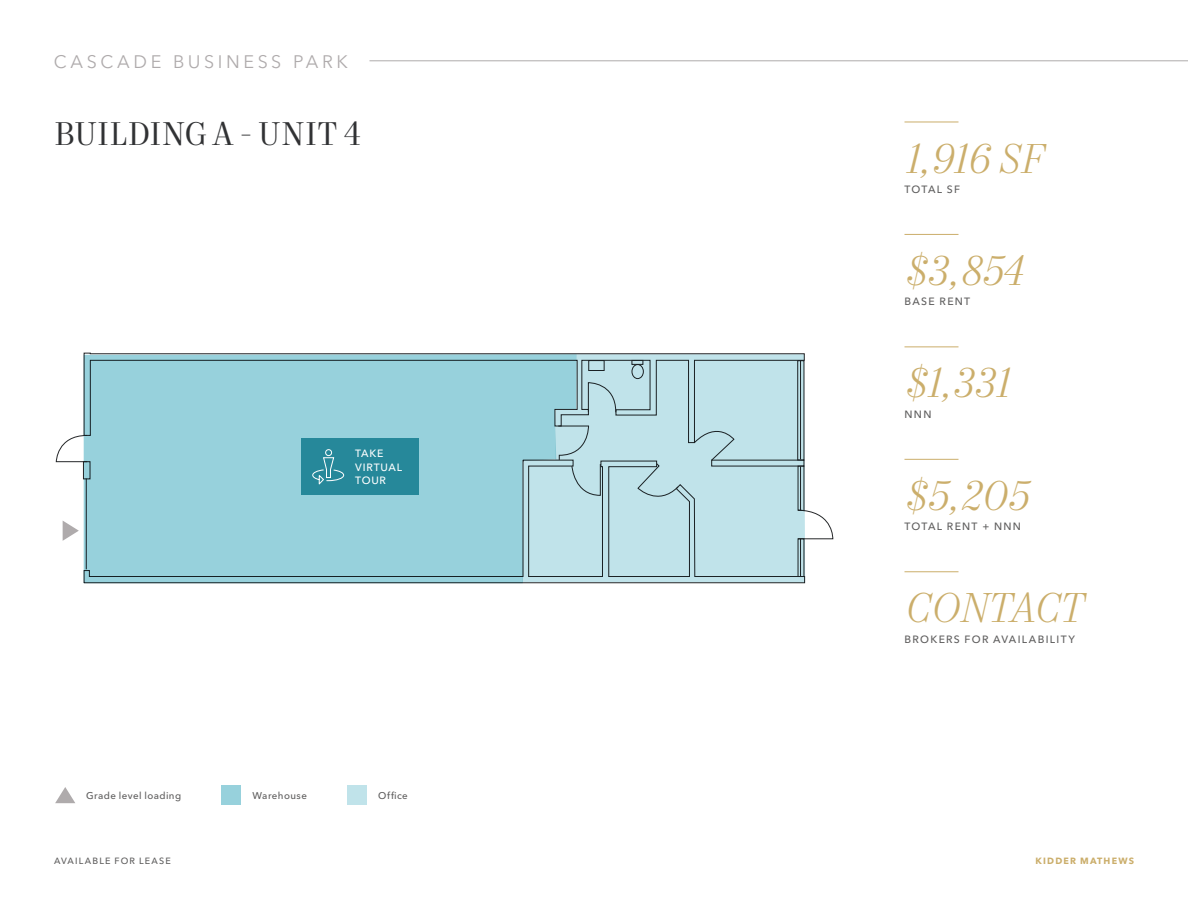
<style>
.page{position:relative;width:1188px;height:918px;background:#fff}
.page>*{position:absolute;margin:0;border:0;box-sizing:border-box;transform-origin:0 0}
.Stat_Italic_-_Gold_2023{font:italic 300 42px "Mort Modern 07";letter-spacing:-.015em;color:#cbae6b}
.Stat_Italic_-_Gold_2023-2{font:italic 300 42px "Mort Modern 07";letter-spacing:-.035em;color:#cbae6b}
.Headline_-_Level_2_-_Charcoal_2023{font:33px "Mort Modern 08";letter-spacing:.005em;color:#313234}
.t1{font:18px "Avenir Next LT Pro";letter-spacing:.2em;color:#afabac}
.Stat_Label_-_Ash_2023{font:500 10.5px "Avenir Next LT Pro";letter-spacing:.125em;color:#5e5d5d}
.Other_Callout_Text_-_White_2023{font:500 10.5px/13.5px "Avenir Next LT Pro";letter-spacing:.075em;color:#fff}
.Notes_-_Ash_2023{font:500 9.75px "Avenir Next LT Pro";letter-spacing:.045em;color:#5e5d5d}
.t2{font:500 9px "Avenir Next LT Pro";letter-spacing:.13em;color:#5e5d5d}
.t3{font:700 9px "Avenir Next LT Pro";letter-spacing:.13em;color:#cbae6b}
</style>
<div class="page">
<svg style="left:56px;top:435px;width:28px;height:27px"></svg>
<svg style="left:805px;top:510px;width:29px;height:29px"></svg>
<hr style="left:904px;top:122px;width:54px;height:1px;background:#cbae6b">
<hr style="left:904px;top:234px;width:54px;height:1px;background:#cbae6b">
<hr style="left:904px;top:346px;width:54px;height:1px;background:#cbae6b">
<hr style="left:904px;top:459px;width:54px;height:1px;background:#cbae6b">
<hr style="left:904px;top:571px;width:54px;height:1px;background:#cbae6b">
<svg style="left:55px;top:787px;width:20px;height:16px"></svg>
<svg style="left:63px;top:521px;width:16px;height:20px"></svg>
<div style="left:222px;top:786px;width:19px;height:19px;background:#97d1dc"></div>
<div style="left:347px;top:786px;width:19px;height:19px;background:#c0e3ea"></div>
<svg style="left:577px;top:354px;width:228px;height:229px;background:#b7d8df"></svg>
<svg style="left:84px;top:354px;width:493px;height:229px;background:#97ced9"></svg>
<div style="left:301px;top:438px;width:117px;height:57px;background:#26889a"></div>
<svg style="left:312px;top:449px;width:32px;height:35px"></svg>
<hr style="left:369px;top:61px;width:819px;height:1px;background:#afabac">
<h3 class="t1" style="left:54px;top:51px;width:296px">CASCADE BUSINESS PARK</h3>
<p class="Headline_-_Level_2_-_Charcoal_2023" style="left:54px;top:114px;width:309px">BUILDING A - UNIT 4</p>
<p class="Other_Callout_Text_-_White_2023" style="left:355px;top:447px;width:48px">TAKE<br>VIRTUAL<br>TOUR</p>
<p class="Notes_-_Ash_2023" style="left:86px;top:790px;width:97px">Grade level loading</p>
<p class="Notes_-_Ash_2023" style="left:253px;top:790px;width:56px">Warehouse</p>
<p class="Notes_-_Ash_2023" style="left:378px;top:790px;width:31px">Office</p>
<p class="Stat_Italic_-_Gold_2023" style="left:904px;top:133px;width:140px">1,916 SF</p>
<p class="Stat_Label_-_Ash_2023" style="left:904px;top:183px;width:57px">TOTAL SF</p>
<p class="Stat_Italic_-_Gold_2023" style="left:904px;top:245px;width:120px">$3,854</p>
<p class="Stat_Label_-_Ash_2023" style="left:904px;top:295px;width:67px">BASE RENT</p>
<p class="Stat_Italic_-_Gold_2023" style="left:904px;top:358px;width:107px">$1,331</p>
<p class="Stat_Label_-_Ash_2023" style="left:904px;top:408px;width:28px">NNN</p>
<p class="Stat_Italic_-_Gold_2023" style="left:904px;top:470px;width:125px">$5,205</p>
<p class="Stat_Label_-_Ash_2023" style="left:904px;top:520px;width:118px">TOTAL RENT + NNN</p>
<p class="Stat_Italic_-_Gold_2023-2" style="left:904px;top:583px;width:181px">CONTACT</p>
<p class="Stat_Label_-_Ash_2023" style="left:904px;top:633px;width:172px">BROKERS FOR AVAILABILITY</p>
<p class="t2" style="left:54px;top:855px;width:118px">AVAILABLE FOR LEASE</p>
<p class="t3" style="left:1036px;top:855px;width:100px">KIDDER MATHEWS</p>
</div>
